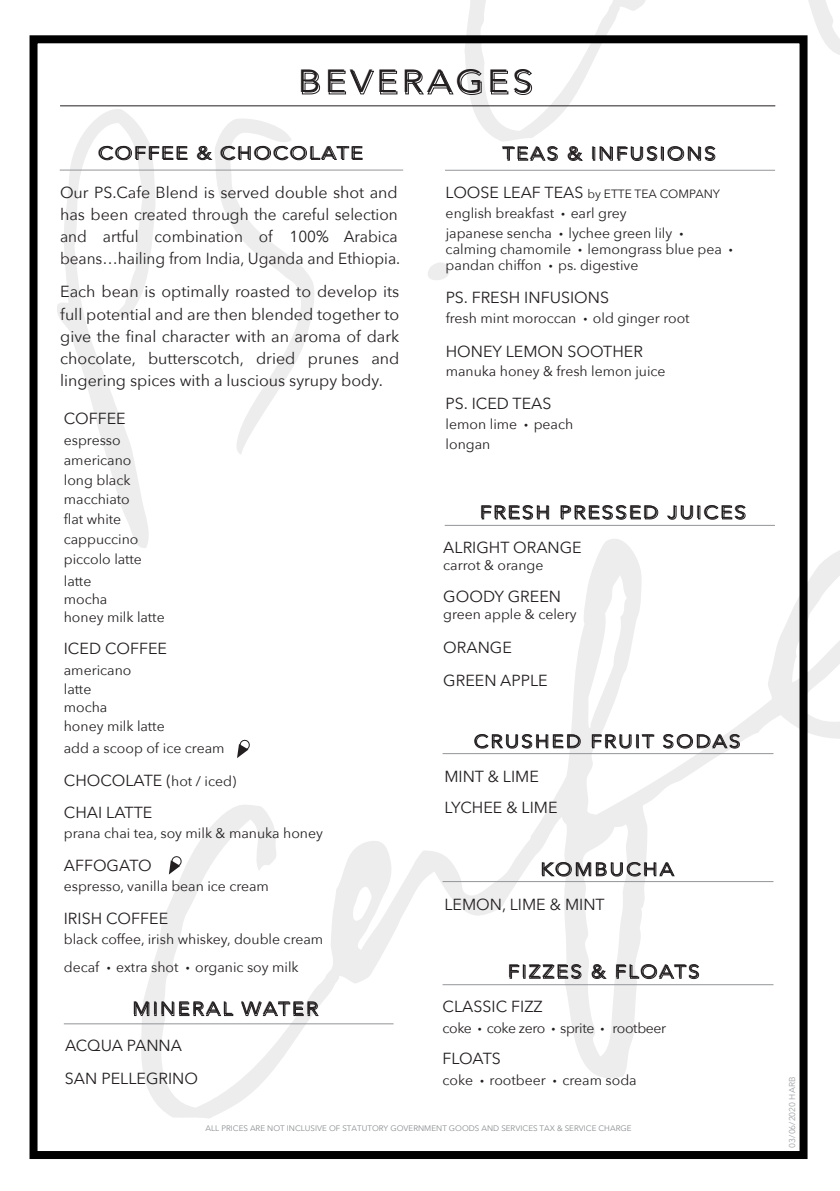
<style>
.page{position:relative;width:840px;height:1191px;background:#fff}
.page>*{position:absolute;margin:0;border:0;box-sizing:border-box;transform-origin:0 0}
.t1{font:32px "Avenir Next";letter-spacing:.1em;color:#231f20;scale:1.13 1}
.t2{font:18px "Avenir Next";letter-spacing:.1em;color:#231f20;scale:1.13 1}
.t3{font:16px/22px "Avenir Next";color:#231f20}
.t4{font:14px/20px "Avenir Next";color:#231f20}
.t5{font:14px "Avenir Next";letter-spacing:-.025em;color:#231f20}
.t6{font:12px "Avenir Next";color:#231f20}
.t7{font:8.6px "Avenir Next";color:#9d9fa2}
.t8{font:8px "Avenir Next";color:#8a8c8e}
.s1{font-size:14px}
.s2{font-size:8px}
.s3{font-size:16px}
</style>
<div class="page">
<svg style="left:57px;top:109px;width:98px;height:439px"></svg>
<svg style="left:428px;top:262px;width:21px;height:18px"></svg>
<svg style="left:464px;top:0;width:305px;height:142px"></svg>
<svg style="left:745px;top:0;width:94px;height:71px"></svg>
<svg style="left:134px;top:805px;width:376px;height:313px"></svg>
<svg style="left:510px;top:533px;width:329px;height:558px"></svg>
<div style="left:29px;top:35px;width:778px;height:1124px;border:8px solid #000"></div>
<hr style="left:60px;top:105px;width:714px;height:1px;background:#231f20">
<svg style="left:301px;top:70px;width:19px;height:25px"></svg>
<svg style="left:328px;top:70px;width:70px;height:25px"></svg>
<svg style="left:405px;top:70px;width:77px;height:25px"></svg>
<svg style="left:490px;top:70px;width:42px;height:26px"></svg>
<hr style="left:60px;top:170px;width:343px;height:1px;background:#939598">
<svg style="left:99px;top:146px;width:88px;height:14px"></svg>
<svg style="left:197px;top:119px;width:165px;height:335px"></svg>
<hr style="left:64px;top:1023px;width:329px;height:1px;background:#939598">
<svg style="left:134px;top:1002px;width:99px;height:14px"></svg>
<svg style="left:241px;top:1001px;width:77px;height:16px"></svg>
<svg style="left:237px;top:739px;width:13px;height:19px"></svg>
<svg style="left:169px;top:855px;width:13px;height:19px"></svg>
<hr style="left:442px;top:753px;width:331px;height:1px;background:#939598">
<svg style="left:474px;top:734px;width:106px;height:14px"></svg>
<svg style="left:591px;top:734px;width:63px;height:14px"></svg>
<svg style="left:662px;top:734px;width:77px;height:14px"></svg>
<hr style="left:442px;top:881px;width:331px;height:1px;background:#939598">
<svg style="left:542px;top:862px;width:132px;height:14px"></svg>
<hr style="left:442px;top:984px;width:331px;height:1px;background:#939598">
<svg style="left:509px;top:964px;width:72px;height:15px"></svg>
<svg style="left:591px;top:964px;width:15px;height:15px"></svg>
<svg style="left:616px;top:964px;width:82px;height:15px"></svg>
<hr style="left:445px;top:170px;width:329px;height:1px;background:#939598">
<svg style="left:502px;top:147px;width:55px;height:14px"></svg>
<svg style="left:568px;top:147px;width:15px;height:14px"></svg>
<svg style="left:592px;top:147px;width:2px;height:13px"></svg>
<svg style="left:600px;top:147px;width:115px;height:14px"></svg>
<hr style="left:444px;top:525px;width:330px;height:1px;background:#939598">
<svg style="left:481px;top:505px;width:68px;height:15px"></svg>
<svg style="left:561px;top:505px;width:97px;height:15px"></svg>
<svg style="left:667px;top:505px;width:78px;height:15px"></svg>
<h1 class="t1" style="left:298px;top:54px;width:209px">BEVERAGES</h1>
<p class="t2" style="left:97px;top:137px;width:235px">COFFEE &amp; CHOCOLATE</p>
<p class="t3" style="left:60px;top:181px;width:341px">Our PS.Cafe Blend is served double shot and has been created through the careful selection and artful combination of 100% Arabica beans…hailing from India, Uganda and Ethiopia.</p>
<p class="t3" style="left:60px;top:280px;width:340px;text-align:justify">Each bean is optimally roasted to develop its full potential and are then blended together to give the final character with an aroma of dark chocolate, butterscotch, dried prunes and lingering spices with a luscious syrupy body.</p>
<p class="t3" style="left:64px;top:407px;width:63px">COFFEE</p>
<p class="t4" style="left:64px;top:429px;width:58px">espresso</p>
<p class="t4" style="left:64px;top:449px;width:69px">americano long black</p>
<p class="t4" style="left:64px;top:489px;width:67px">macchiato</p>
<p class="t4" style="left:64px;top:509px;width:76px">flat white cappuccino</p>
<p class="t4" style="left:64px;top:549px;width:80px">piccolo latte</p>
<p class="t4" style="left:64px;top:571px;width:29px">latte</p>
<p class="t4" style="left:64px;top:606px;width:102px">honey milk latte</p>
<p class="t4" style="left:64px;top:588px;width:45px">mocha</p>
<p class="t3" style="left:64px;top:637px;width:105px">ICED COFFEE</p>
<p class="t4" style="left:64px;top:659px;width:102px;line-height:18.8px">americano<br>latte<br>mocha<br>honey milk latte</p>
<p class="t4" style="left:64px;top:737px;width:162px">add a scoop of ice cream</p>
<p class="t3" style="left:64px;top:768px;width:174px">CHOCOLATE (<span class="s1">hot / iced)</span></p>
<p class="t3" style="left:64px;top:801px;width:90px">CHAI LATTE</p>
<p class="t4" style="left:64px;top:823px;width:260px">prana chai tea, soy milk &amp; manuka honey</p>
<p class="t3" style="left:64px;top:854px;width:89px">AFFOGATO</p>
<p class="t4" style="left:64px;top:875px;width:206px">espresso, vanilla bean ice cream</p>
<p class="t3" style="left:64px;top:906px;width:106px">IRISH COFFEE</p>
<p class="t4" style="left:64px;top:928px;width:261px">black coffee, irish whiskey, double cream</p>
<p class="t4" style="left:64px;top:956px;width:236px">decaf <span class="s2">•</span> extra shot <span class="s2">•</span> organic soy milk</p>
<p class="t2" style="left:132px;top:993px;width:166px">MINERAL WATER</p>
<p class="t3" style="left:65px;top:1028px;width:135px;line-height:33.2px">ACQUA PANNA<br>SAN PELLEGRINO</p>
<p class="t2" style="left:501px;top:137px;width:190px">TEAS &amp; INFUSIONS</p>
<p class="t6" style="left:445px;top:184px;width:276px"><span class="s3">LOOSE LEAF TEAS</span> by ETTE TEA COMPANY</p>
<p class="t4" style="left:445px;top:203px;width:239px">english breakfast <span class="s2">•</span> earl grey japanese sencha <span class="s2">•</span> lychee green lily <span class="s2">•</span></p>
<p class="t4" style="left:445px;top:241px;width:288px;line-height:16px">calming chamomile <span class="s2">•</span> lemongrass blue pea <span class="s2">• </span>pandan chiffon <span class="s2">•</span> ps. digestive</p>
<p class="t3" style="left:445px;top:286px;width:165px">PS. FRESH INFUSIONS</p>
<p class="t4" style="left:445px;top:308px;width:245px">fresh mint moroccan <span class="s2">•</span> old ginger root</p>
<p class="t3" style="left:445px;top:340px;width:199px">HONEY LEMON SOOTHER</p>
<p class="t4" style="left:445px;top:360px;width:221px">manuka honey &amp; fresh lemon juice</p>
<p class="t3" style="left:445px;top:391px;width:107px">PS. ICED TEAS</p>
<p class="t4" style="left:445px;top:414px;width:129px">lemon lime <span class="s2">•</span> peach longan</p>
<p class="t2" style="left:479px;top:496px;width:237px">FRESH PRESSED JUICES</p>
<p class="t3" style="left:443px;top:535px;width:140px">ALRIGHT ORANGE</p>
<p class="t4" style="left:443px;top:554px;width:102px">carrot &amp; orange</p>
<p class="t3" style="left:443px;top:585px;width:119px">GOODY GREEN</p>
<p class="t4" style="left:443px;top:604px;width:135px">green apple &amp; celery</p>
<p class="t3" style="left:443px;top:635px;width:70px">ORANGE</p>
<p class="t3" style="left:443px;top:669px;width:106px">GREEN APPLE</p>
<p class="t2" style="left:473px;top:725px;width:237px">CRUSHED FRUIT SODAS</p>
<p class="t3" style="left:444px;top:760px;width:115px;line-height:31px">MINT &amp; LIME<br>LYCHEE &amp; LIME</p>
<p class="t2" style="left:540px;top:853px;width:119px">KOMBUCHA</p>
<p class="t3" style="left:444px;top:892px;width:162px">LEMON, LIME &amp; MINT</p>
<p class="t2" style="left:507px;top:956px;width:171px">FIZZES &amp; FLOATS</p>
<p class="t3" style="left:442px;top:995px;width:102px">CLASSIC FIZZ</p>
<p class="t3" style="left:442px;top:1046px;width:60px">FLOATS</p>
<p class="t4" style="left:442px;top:1069px;width:195px">coke <span class="s2">•</span> rootbeer <span class="s2">•</span> cream soda</p>
<p class="t5" style="left:442px;top:1016px;width:225px">coke <span class="s2">•</span> coke zero <span class="s2">•</span> sprite <span class="s2">•</span> rootbeer</p>
<p class="t8" style="left:205px;top:1121px;width:427px">ALL PRICES ARE NOT INCLUSIVE OF STATUTORY GOVERNMENT GOODS AND SERVICES TAX &amp; SERVICE CHARGE</p>
<p class="t7" style="left:784px;top:1147px;width:72px;rotate:-90deg">03/06/2020 HARB</p>
</div>
